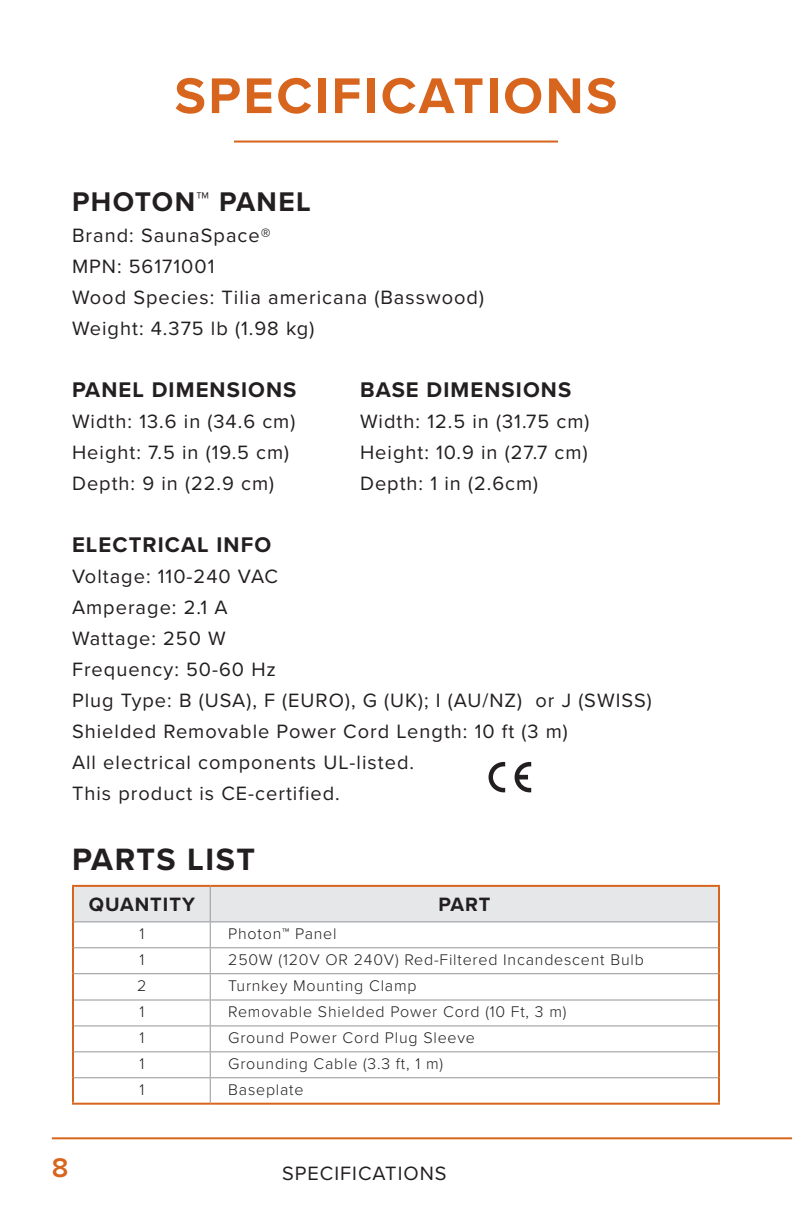
<style>
.page{position:relative;width:792px;height:1224px;background:#fff}
.page>*{position:absolute;margin:0;border:0;box-sizing:border-box;transform-origin:0 0}
.Chapter_Title{font:700 52px "Proxima Nova";letter-spacing:.05em;color:#d8651e}
.Sub-Section_Title{font:700 32px "Proxima Nova";letter-spacing:.045em;color:#231f20}
.Sub-Section_Title-2{font:700 28px "Proxima Nova";letter-spacing:.05em;color:#231f20}
.t1{font:600 28px "Proxima Nova";color:#d8651e}
.Section_Content_11pt{font:700 22px "Proxima Nova";letter-spacing:.05em;color:#231f20}
.Section_Content_10pt{font:20px "Proxima Nova";letter-spacing:.05em;color:#231f20}
.Section_Content_Part{font:700 20px "Proxima Nova";letter-spacing:.05em;color:#231f20}
.Section_Content_Part-2{font:300 16px "Proxima Nova";letter-spacing:.05em;color:#231f20}
.Section_Content_8pt{font:300 16px "Proxima Nova";color:#231f20}
</style>
<div class="page">
<hr style="left:234px;top:141px;width:324px;height:2px;background:#d8651e">
<hr style="left:52px;top:1137px;width:740px;height:2px;background:#d8651e">
<svg style="left:489px;top:762px;width:16px;height:30px"></svg>
<svg style="left:515px;top:762px;width:16px;height:30px"></svg>
<svg style="left:74px;top:887px;width:644px;height:216px"></svg>
<hr style="left:72px;top:887px;width:2px;height:35px;background:#d8651e">
<hr style="left:72px;top:885px;width:138px;height:2px;background:#d8651e">
<hr style="left:210px;top:885px;width:510px;height:2px;background:#d8651e">
<hr style="left:718px;top:887px;width:2px;height:35px;background:#d8651e">
<hr style="left:72px;top:922px;width:2px;height:26px;background:#d8651e">
<hr style="left:72px;top:948px;width:2px;height:26px;background:#d8651e">
<hr style="left:72px;top:974px;width:2px;height:26px;background:#d8651e">
<hr style="left:718px;top:922px;width:2px;height:26px;background:#d8651e">
<hr style="left:718px;top:948px;width:2px;height:26px;background:#d8651e">
<hr style="left:718px;top:974px;width:2px;height:26px;background:#d8651e">
<hr style="left:72px;top:1000px;width:2px;height:26px;background:#d8651e">
<hr style="left:72px;top:1026px;width:2px;height:26px;background:#d8651e">
<hr style="left:72px;top:1052px;width:2px;height:26px;background:#d8651e">
<hr style="left:718px;top:1000px;width:2px;height:26px;background:#d8651e">
<hr style="left:718px;top:1026px;width:2px;height:26px;background:#d8651e">
<hr style="left:718px;top:1052px;width:2px;height:26px;background:#d8651e">
<hr style="left:72px;top:1078px;width:2px;height:25px;background:#d8651e">
<hr style="left:72px;top:1103px;width:138px;height:2px;background:#d8651e">
<hr style="left:718px;top:1078px;width:2px;height:25px;background:#d8651e">
<hr style="left:210px;top:1103px;width:510px;height:2px;background:#d8651e">
<p class="Chapter_Title" style="left:175px;top:57px;width:444px">SPECIFICATIONS</p>
<p class="Sub-Section_Title-2" style="left:72px;top:181px;width:240px">PHOTON™ PANEL</p>
<p class="Section_Content_10pt" style="left:72px;top:220px;width:200px">Brand: SaunaSpace®</p>
<p class="Section_Content_10pt" style="left:72px;top:251px;width:144px">MPN : 56171001</p>
<p class="Section_Content_10pt" style="left:72px;top:282px;width:414px">Wood Species: Tilia americana (Basswood)</p>
<p class="Section_Content_10pt" style="left:72px;top:313px;width:244px">Weight: 4.375 lb (1.98 kg)</p>
<p class="Section_Content_11pt" style="left:72px;top:373px;width:226px">PANEL DIMENSIONS</p>
<p class="Section_Content_11pt" style="left:360px;top:373px;width:213px">BASE DIMENSIONS</p>
<p class="Section_Content_10pt" style="left:72px;top:406px;width:225px">Width: 13.6 in (34.6 cm)</p>
<p class="Section_Content_10pt" style="left:360px;top:406px;width:231px">Width: 12.5 in (31.75 cm)</p>
<p class="Section_Content_10pt" style="left:72px;top:437px;width:219px">Height: 7.5 in (19.5 cm)</p>
<p class="Section_Content_10pt" style="left:360px;top:437px;width:229px">Height: 10.9 in (27.7 cm)</p>
<p class="Section_Content_10pt" style="left:72px;top:468px;width:204px">Depth: 9 in (22.9 cm)</p>
<p class="Section_Content_10pt" style="left:360px;top:468px;width:180px">Depth: 1 in (2.6cm)</p>
<p class="Section_Content_11pt" style="left:72px;top:528px;width:201px">ELECTRICAL INFO</p>
<p class="Section_Content_10pt" style="left:72px;top:561px;width:194px">Voltage: 110-240 VAC</p>
<p class="Section_Content_10pt" style="left:72px;top:592px;width:157px">Amperage: 2.1 A</p>
<p class="Section_Content_10pt" style="left:72px;top:623px;width:155px">Wattage: 250 W</p>
<p class="Section_Content_10pt" style="left:72px;top:654px;width:206px">Frequency: 50-60 Hz</p>
<p class="Section_Content_10pt" style="left:72px;top:685px;width:230px">Plug Type: B (USA), F (EUR</p>
<p class="Section_Content_10pt" style="left:329px;top:685px;width:325px">O), G (U K); I (AU/N Z) or J (SWI SS)</p>
<p class="Section_Content_10pt" style="left:72px;top:716px;width:497px">Shielded Removable Power Cord Length: 10 ft (3 m)</p>
<p class="Section_Content_10pt" style="left:72px;top:747px;width:344px">All electrical components UL-listed.</p>
<p class="Section_Content_10pt" style="left:72px;top:778px;width:269px">This product is CE-certified.</p>
<p class="Sub-Section_Title" style="left:72px;top:836px;width:185px">PARTS LIST</p>
<p class="Section_Content_Part" style="left:89px;top:889px;width:108px">QUANTITY</p>
<p class="Section_Content_Part" style="left:438px;top:889px;width:53px">PART</p>
<p class="Section_Content_8pt" style="left:139px;top:922px;width:6px">1</p>
<p class="Section_Content_Part-2" style="left:228px;top:922px;width:110px">Photon™ Panel</p>
<p class="Section_Content_8pt" style="left:139px;top:948px;width:6px">1</p>
<p class="Section_Content_Part-2" style="left:228px;top:948px;width:417px">250W (120V OR 240V) Red-Filtered Incandescent Bulb</p>
<p class="Section_Content_8pt" style="left:137px;top:974px;width:11px">2</p>
<p class="Section_Content_Part-2" style="left:228px;top:974px;width:190px">Turnkey Mounting Clamp</p>
<p class="Section_Content_8pt" style="left:139px;top:1000px;width:6px">1</p>
<p class="Section_Content_Part-2" style="left:228px;top:1000px;width:340px">Removable Shielded Power Cord (10 Ft, 3 m)</p>
<p class="Section_Content_8pt" style="left:139px;top:1026px;width:6px">1</p>
<p class="Section_Content_Part-2" style="left:228px;top:1026px;width:248px">Ground Power Cord Plug Sleeve</p>
<p class="Section_Content_8pt" style="left:139px;top:1052px;width:6px">1</p>
<p class="Section_Content_Part-2" style="left:228px;top:1052px;width:216px">Grounding Cable (3.3 ft, 1 m)</p>
<p class="Section_Content_8pt" style="left:139px;top:1078px;width:6px">1</p>
<p class="Section_Content_Part-2" style="left:228px;top:1078px;width:77px">Baseplate</p>
<h3 class="t1" style="left:52px;top:1147px;width:18px">8</h3>
<p class="Section_Content_10pt" style="left:282px;top:1158px;width:164px">Specifications</p>
</div>
